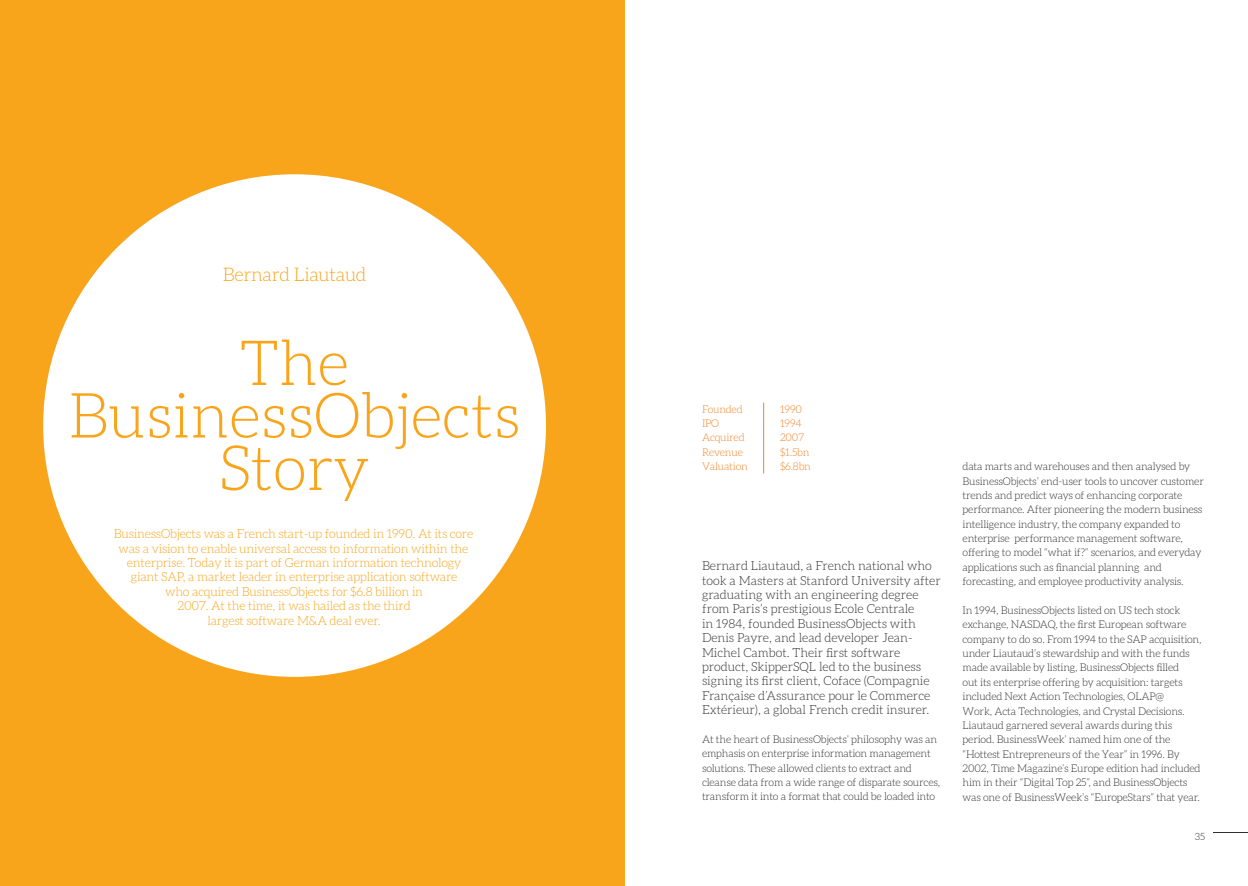
<style>
.page{position:relative;width:1248px;height:886px;background:#fff}
.page>*{position:absolute;margin:0;border:0;box-sizing:border-box;transform-origin:0 0}
.G_Para_Intro{font:300 62.5px/52.5px "Aleo";color:#f9a51b;text-align:center}
.G_Author{font:300 18.75px "Aleo";letter-spacing:-.02em;color:#f9a51b}
.Stories_Intro{font:300 12.5px/14.4px "Aleo";letter-spacing:-.005em;color:#312f30}
.Plain_Body{font:300 12.5px/14.4px "Aleo";letter-spacing:-.015em;color:#f9a51b;text-align:center}
.Stories_body{font:300 10.62px/14.4px "Aleo";letter-spacing:-.015em;color:#312f30}
.Stories_body-2{font:300 10.62px/14.4px "Aleo";letter-spacing:-.015em;color:#f58021}
.t1{font:300 10px "Aleo";color:#312f30}
</style>
<div class="page">
<hr style="left:1212px;top:832px;width:35px;height:1px;background:#312f30">
<hr style="left:763px;top:403px;width:1px;height:70px;background:#f58021">
<div style="left:0;top:0;width:624px;height:886px;background:#f9a51b"></div>
<div style="left:43px;top:174px;width:503px;height:503px;background:#fff;border-radius:50%"></div>
<p class="G_Author" style="left:223px;top:264px;width:145px">Bernard Liautaud</p>
<p class="G_Para_Intro" style="left:68px;top:337px;width:453px">The<br>BusinessObjects<br>Story</p>
<p class="Plain_Body" style="left:114px;top:527px;width:361px">BusinessObjects was a French start-up founded in 1990. At its core was a vision to enable universal access to information within the enterprise. Today it is part of German information technology giant SAP, a market leader in enterprise application software<br>who acquired BusinessObjects for $6.8 billion in<br>2007. At the time, it was hailed as the third<br>largest software M&amp;A deal ever.</p>
<p class="Stories_body-2" style="left:702px;top:402px;width:42px">Founded</p>
<p class="Stories_body-2" style="left:702px;top:416px;width:44px">IPO<br>Acquired</p>
<p class="Stories_body-2" style="left:702px;top:445px;width:42px">Revenue</p>
<p class="Stories_body-2" style="left:702px;top:459px;width:47px">Valuation</p>
<p class="Stories_body-2" style="left:780px;top:402px;width:24px">1990</p>
<p class="Stories_body-2" style="left:780px;top:416px;width:23px">1994</p>
<p class="Stories_body-2" style="left:780px;top:430px;width:26px">2007</p>
<p class="Stories_body-2" style="left:780px;top:445px;width:31px">$1.5bn</p>
<p class="Stories_body-2" style="left:780px;top:459px;width:32px">$6.8bn</p>
<p class="Stories_Intro" style="left:702px;top:559px;width:240px">Bernard Liautaud, a French national who took a Masters at Stanford University after graduating with an engineering degree from Paris’s prestigious Ecole Centrale<br>in 1984, founded BusinessObjects with Denis Payre, and lead developer Jean-Michel Cambot. Their first software product, SkipperSQL led to the business signing its first client, Coface (Compagnie Française d’Assurance pour le Commerce Extérieur), a global French credit insurer.</p>
<p class="Stories_body" style="left:702px;top:732px;width:240px">At the heart of BusinessObjects’ philosophy was an emphasis on enterprise information management solutions. These allowed clients to extract and cleanse data from a wide range of disparate sources, transform it into a format that could be loaded into</p>
<p class="Stories_body" style="left:962px;top:459px;width:243px">data marts and warehouses and then analysed by BusinessObjects’ end-user tools to uncover customer trends and predict ways of enhancing corporate performance. After pioneering the modern business intelligence industry, the company expanded to enterprise performance management software, offering to model “what if?” scenarios, and everyday applications such as financial planning and forecasting, and employee productivity analysis.</p>
<p class="Stories_body" style="left:962px;top:603px;width:240px">In 1994, BusinessObjects listed on US tech stock exchange, NASDAQ, the first European software company to do so. From 1994 to the SAP acquisition, under Liautaud’s stewardship and with the funds made available by listing, BusinessObjects filled<br>out its enterprise offering by acquisition: targets included Next Action Technologies, OLAP@<br>Work, Acta Technologies, and Crystal Decisions.</p>
<p class="Stories_body" style="left:962px;top:718px;width:239px">Liautaud garnered several awards during this period. BusinessWeek’ named him one of the “Hottest Entrepreneurs of the Year” in 1996. By 2002, Time Magazine’s Europe edition had included him in their “Digital Top 25”, and BusinessObjects was one of BusinessWeek’s “EuropeStars” that year.</p>
<p class="t1" style="left:1194px;top:831px;width:12px">35</p>
</div>
